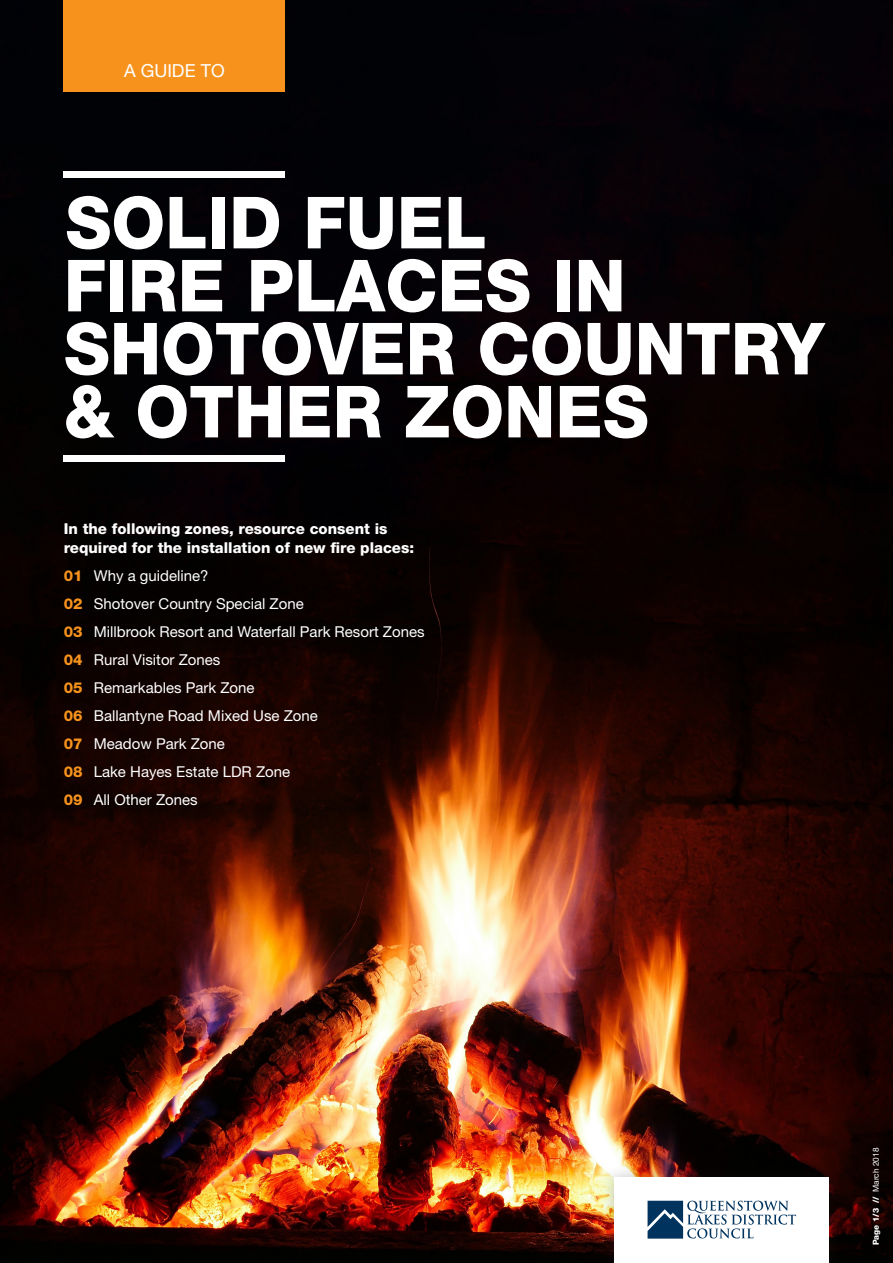
<style>
.page{position:relative;width:893px;height:1263px;background:#fff}
.page>*{position:absolute;margin:0;border:0;box-sizing:border-box;transform-origin:0 0}
.t1{font:800 72px/63px "Helvetica Neue LT Std";color:#fff;scale:.96 1}
.t2{font:18px "Helvetica Neue LT Std";color:#fff}
.t3{font:15px "Helvetica Neue LT Std";color:#fff}
.t4{font:800 15px/19.5px "Helvetica Neue LT Std";color:#fff}
.t5{font:800 8.25px "Helvetica Neue LT Std";color:#fff}
.s1{font-weight:800;color:#f7931d}
.s2{font-weight:400}
</style>
<div class="page">
<img style="left:0;top:0;width:893px;height:1263px">
<div style="left:64px;top:0;width:221px;height:91px;background:#f7931d"></div>
<div style="left:64px;top:171px;width:221px;height:7px;background:#fff"></div>
<div style="left:64px;top:455px;width:221px;height:6px;background:#fff"></div>
<div style="left:600px;top:1164px;width:244px;height:99px;background:#231f20;opacity:.25"></div>
<div style="left:614px;top:1178px;width:215px;height:85px;background:#fff"></div>
<svg style="left:648px;top:1200px;width:148px;height:38px"></svg>
<p class="t2" style="left:124px;top:59px;width:102px">A GUIDE TO</p>
<p class="t1" style="left:64px;top:191px;width:794px">SOLID FUEL<br>FIRE PLACES IN<br>SHOTOVER COUNTRY &amp; OTHER ZONES</p>
<p class="t4" style="left:64px;top:519px;width:352px">In the following zones, resource consent is required for the installation of new fire places:</p>
<p class="t3" style="left:64px;top:567px;width:146px"><span class="s1">01</span> Why a guideline?</p>
<p class="t3" style="left:64px;top:595px;width:242px"><span class="s1">02</span> Shotover Country Special Zone</p>
<p class="t3" style="left:64px;top:623px;width:362px"><span class="s1">03</span> Millbrook Resort and Waterfall Park Resort Zones</p>
<p class="t3" style="left:64px;top:651px;width:158px"><span class="s1">04</span> Rural Visitor Zones</p>
<p class="t3" style="left:64px;top:679px;width:192px"><span class="s1">05</span> Remarkables Park Zone</p>
<p class="t3" style="left:64px;top:707px;width:256px"><span class="s1">06</span> Ballantyne Road Mixed Use Zone</p>
<p class="t3" style="left:64px;top:735px;width:163px"><span class="s1">07</span> Meadow Park Zone</p>
<p class="t3" style="left:64px;top:763px;width:228px"><span class="s1">08</span> Lake Hayes Estate LDR Zone</p>
<p class="t3" style="left:64px;top:791px;width:135px"><span class="s1">09</span> All Other Zones</p>
<p class="t5" style="left:871px;top:1245px;width:99px;rotate:-90deg">Page 1/3 // <span class="s2">March 2018</span></p>
</div>
